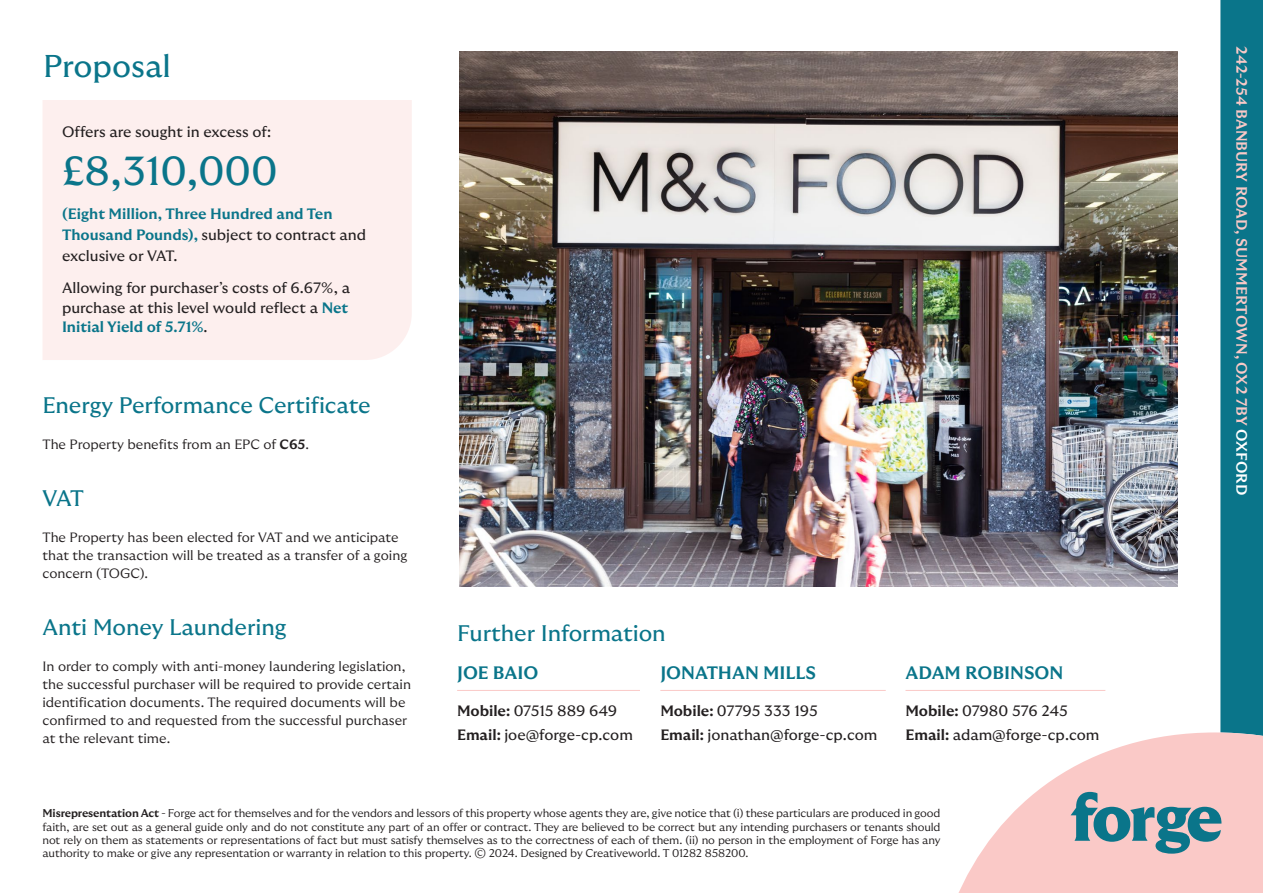
<style>
.page{position:relative;width:1263px;height:893px;background:#fff}
.page>*{position:absolute;margin:0;border:0;box-sizing:border-box;transform-origin:0 0}
.t1{font:40.5px "GT Ultra Median";letter-spacing:-.005em;color:#0a758a}
.t2{font:31.5px "GT Ultra Median";color:#0a758a}
.t3{font:22.5px "GT Ultra Median";letter-spacing:-.005em;color:#0a758a}
.t4{font:700 18px "GT Ultra Median";color:#0a758a}
.t5{font:15px/24px "GT Ultra Median";letter-spacing:-.005em;color:#231f20}
.t6{font:700 15px/21px "GT Ultra Median";color:#0a758a}
.t7{font:700 15px "GT Ultra Median";letter-spacing:.005em;color:#fac9c7}
.t8{font:300 13.5px/18px "GT Ultra Median";color:#231f20}
.t9{font:300 11.25px/13.4px "GT Ultra Median";letter-spacing:-.015em;color:#231f20;text-align:justify}
.s1{font-weight:400;color:#231f20}
.s2{font-weight:700;color:#0a758a}
.s3{font-weight:700}
.s4{color:#fff}
</style>
<div class="page">
<div style="left:1220px;top:0;width:43px;height:732px;background:#0a758a"></div>
<svg style="left:958px;top:732px;width:305px;height:161px;fill:#fac9c7"></svg>
<svg style="left:1070px;top:792px;width:152px;height:62px;background:#99a7ae"></svg>
<img style="left:460px;top:51px;width:718px;height:535px">
<div style="left:43px;top:100px;width:369px;height:260px;background:#fdefee"></div>
<hr style="left:660px;top:690px;width:226px;height:1px;background:#fac9c7">
<hr style="left:457px;top:690px;width:183px;height:1px;background:#fac9c7">
<hr style="left:905px;top:690px;width:200px;height:1px;background:#fac9c7">
<p class="t2" style="left:43px;top:49px;width:129px">Proposal</p>
<p class="t5" style="left:62px;top:120px;width:211px">Offers are sought in excess of:</p>
<p class="t1" style="left:62px;top:149px;width:217px">£8,310,000</p>
<p class="t6" style="left:62px;top:203px;width:306px">(Eight Million, Three Hundred and Ten<br>Thousand Pounds), <span class="s1">subject to contract and exclusive or VAT.</span></p>
<p class="t5" style="left:62px;top:278px;width:290px;line-height:19.5px">Allowing for purchaser’s costs of 6.67%, a purchase at this level would reflect a <span class="s2">Net<br>Initial Yield of 5.71%</span>.</p>
<p class="t3" style="left:43px;top:393px;width:330px">Energy Performance Certificate</p>
<p class="t8" style="left:43px;top:435px;width:268px">The Property benefits from an EPC of <span class="s3">C65</span>.</p>
<p class="t3" style="left:43px;top:486px;width:43px">VAT</p>
<p class="t8" style="left:43px;top:528px;width:366px">The Property has been elected for VAT and we anticipate that the transaction will be treated as a transfer of a going concern (TOGC).</p>
<p class="t3" style="left:43px;top:615px;width:246px">Anti Money Laundering</p>
<p class="t8" style="left:43px;top:657px;width:370px">In order to comply with anti-money laundering legislation, the successful purchaser will be required to provide certain identification documents. The required documents will be confirmed to and requested from the successful purchaser at the relevant time.</p>
<p class="t3" style="left:457px;top:621px;width:210px">Further Information</p>
<p class="t4" style="left:660px;top:663px;width:157px">JONATHAN MILLS</p>
<p class="t5" style="left:660px;top:699px;width:219px"><span class="s3">Mobile:</span> 07795 333 195<br><span class="s3">Email:</span> jonathan@forge-cp.com</p>
<p class="t4" style="left:457px;top:663px;width:83px">JOE BAIO</p>
<p class="t5" style="left:457px;top:699px;width:177px"><span class="s3">Mobile:</span> 07515 889 649<br><span class="s3">Email:</span> joe@forge-cp.com</p>
<p class="t4" style="left:905px;top:663px;width:159px">ADAM ROBINSON</p>
<p class="t5" style="left:905px;top:699px;width:196px"><span class="s3">Mobile:</span> 07980 576 245<br><span class="s3">Email:</span> adam@forge-cp.com</p>
<p class="t9" style="left:43px;top:807px;width:899px"><span class="s3">Misrepresentation Act</span> - Forge act for themselves and for the vendors and lessors of this property whose agents they are, give notice that (i) these particulars are produced in good faith, are set out as a general guide only and do not constitute any part of an offer or contract. They are believed to be correct but any intending purchasers or tenants should not rely on them as statements or representations of fact but must satisfy themselves as to the correctness of each of them. (ii) no person in the employment of Forge has any authority to make or give any representation or warranty in relation to this property. © 2024. Designed by Creativeworld. T 01282 858200.</p>
<p class="t7" style="left:1250px;top:46px;width:451px;rotate:90deg">242-254 BANBURY ROAD, SUMMERTOWN, OX2 7BY <span class="s4">OXFORD</span></p>
</div>
